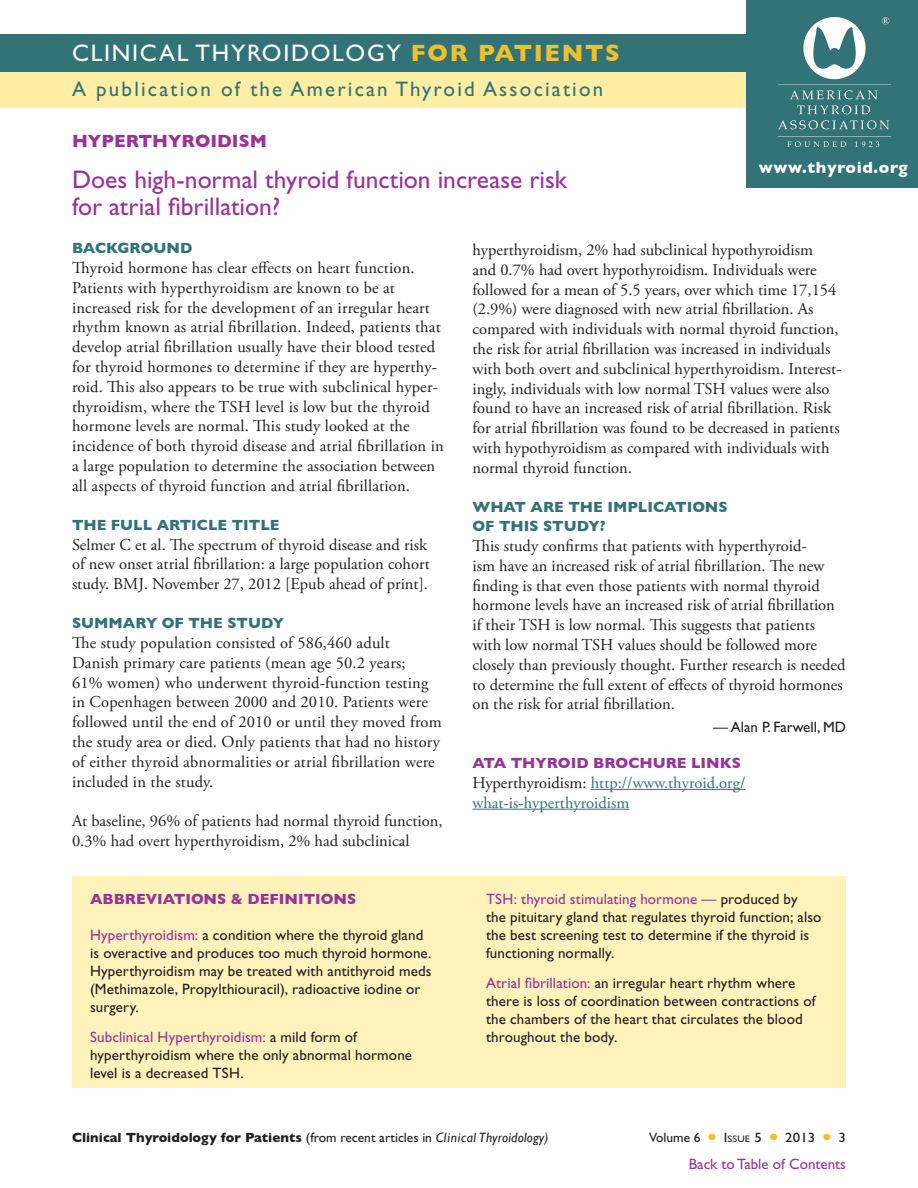
<style>
.page{position:relative;width:918px;height:1188px;background:#fff}
.page>*{position:absolute;margin:0;border:0;box-sizing:border-box;transform-origin:0 0}
.t1{font:25.5px/27px "Gill Sans Std";color:#939}
.t2{font:24px "Gill Sans Std";letter-spacing:.07em;color:#fff}
.t3{font:21px "Gill Sans Std";letter-spacing:.105em;color:#327378}
.Topic_Header{font:700 18px "Gill Sans";color:#939}
.body_serif{font:16.5px/19.8px "Adobe Garamond Pro";letter-spacing:.01em;color:#231f20}
.body_serif_2nd_para{font:16.5px/19.8px "Adobe Garamond Pro";color:#231f20}
.body_links{font:16.5px/19.8px "Adobe Garamond Pro";color:#327378}
.t4{font:700 16.5px "Gill Sans";letter-spacing:.04em;color:#fff}
.abbreviations_body{font:15px/18px "Gill Sans Std";letter-spacing:.01em;color:#231f20}
.question{font:700 15px/19.5px "Gill Sans";color:#327378}
.abbreviations_head{font:700 15px "Gill Sans";color:#939}
.question_links{font:700 15px "Gill Sans";color:#939}
.t5{font:15px "Gill Sans Std";color:#939}
.body_editor_name{font:15px "Gill Sans Std";color:#231f20}
.t6{font:700 13.5px "Gill Sans";color:#231f20}
.t7{font:13.5px "Gill Sans Std";color:#231f20}
.t8{font:13.5px "Gill Sans Std";color:#231f20;scale:1.1 1}
.t9{font:9.45px "Gill Sans Std";color:#231f20;scale:1.1 1}
.s1{font-family:"Gill Sans";font-weight:700;color:#efc02d}
.s2{color:#231f20}
.s3{color:#939}
.s4{font-family:"Gill Sans Std";font-weight:400}
.s5{font-weight:400;font-style:italic}
.s6{font-size:13.5px}
</style>
<div class="page">
<div style="left:72px;top:876px;width:774px;height:212px;background:#fff2bb"></div>
<div style="left:0;top:70px;width:918px;height:38px;background:#ffeea4"></div>
<div style="left:0;top:35px;width:918px;height:37px;background:#327378"></div>
<div style="left:747px;top:0;width:171px;height:188px;background:#327378"></div>
<img style="left:778px;top:18px;width:112px;height:129px">
<hr style="left:591px;top:789px;width:154px;height:1px;background:#327378">
<hr style="left:472px;top:809px;width:157px;height:1px;background:#327378">
<p class="t2" style="left:72px;top:40px;width:550px">CLINICAL THYROIDOLOGY <span class="s1">FOR PATIENTS</span></p>
<p class="t3" style="left:72px;top:77px;width:533px">A publication of the American Thyroid Association</p>
<p class="Topic_Header" style="left:72px;top:131px;width:197px">HYPERTHYROIDISM</p>
<p class="t1" style="left:72px;top:166px;width:497px">Does high-normal thyroid function increase risk for atrial fibrillation?</p>
<p class="question" style="left:72px;top:238px;width:122px">BACKGROUND</p>
<p class="body_serif" style="left:72px;top:259px;width:373px">Thyroid hormone has clear effects on heart function.<br>Patients with hyperthyroidism are known to be at increased risk for the development of an irregular heart rhythm known as atrial fibrillation. Indeed, patients that develop atrial fibrillation usually have their blood tested for thyroid hormones to determine if they are hyperthy&shy;roid. This also appears to be true with subclinical hyper&shy;thyroidism, where the TSH level is low but the thyroid hormone levels are normal. This study looked at the incidence of both thyroid disease and atrial fibrillation in a large population to determine the association between all aspects of thyroid function and atrial fibrillation.</p>
<p class="question" style="left:72px;top:515px;width:209px">THE FULL ARTICLE TITLE</p>
<p class="body_serif" style="left:72px;top:535px;width:359px">Selmer C et al. The spectrum of thyroid disease and risk of new onset atrial fibrillation: a large population cohort study. BMJ. November 27, 2012 [Epub ahead of print].</p>
<p class="question" style="left:72px;top:613px;width:214px">SUMMARY OF THE STUDY</p>
<p class="body_serif" style="left:72px;top:634px;width:371px">The study population consisted of 586,460 adult<br>Danish primary care patients (mean age 50.2 years;<br>61% women) who underwent thyroid-function testing in Copenhagen between 2000 and 2010. Patients were followed until the end of 2010 or until they moved from the study area or died. Only patients that had no history of either thyroid abnormalities or atrial fibrillation were included in the study.</p>
<p class="body_serif_2nd_para" style="left:72px;top:811px;width:372px">At baseline, 96% of patients had normal thyroid function,<br>0.3% had overt hyperthyroidism, 2% had subclinical</p>
<p class="t4" style="left:759px;top:158px;width:150px">www.thyroid.org</p>
<p class="body_serif_2nd_para" style="left:472px;top:240px;width:371px">hyperthyroidism, 2% had subclinical hypothyroidism<br>and 0.7% had overt hypothyroidism. Individuals were followed for a mean of 5.5 years, over which time 17,154 (2.9%) were diagnosed with new atrial fibrillation. As compared with individuals with normal thyroid function, the risk for atrial fibrillation was increased in individuals with both overt and subclinical hyperthyroidism. Interest&shy;ingly, individuals with low normal TSH values were also found to have an increased risk of atrial fibrillation. Risk for atrial fibrillation was found to be decreased in patients with hypothyroidism as compared with individuals with normal thyroid function.</p>
<p class="question" style="left:472px;top:497px;width:257px">WHAT ARE THE IMPLICATIONS<br>OF THIS STUDY?</p>
<p class="body_serif" style="left:472px;top:537px;width:374px">This study confirms that patients with hyperthyroid-<br>ism have an increased risk of atrial fibrillation. The new finding is that even those patients with normal thyroid hormone levels have an increased risk of atrial fibrillation if their TSH is low normal. This suggests that patients with low normal TSH values should be followed more closely than previously thought. Further research is needed to determine the full extent of effects of thyroid hormones on the risk for atrial fibrillation.</p>
<p class="body_editor_name" style="left:713px;top:718px;width:134px">— Alan P. Farwell, MD</p>
<p class="question_links" style="left:472px;top:754px;width:270px">ATA THYROID BROCHURE LINKS</p>
<p class="body_links" style="left:472px;top:773px;width:274px"><span class="s2">Hyperthyroidism:</span> http://www.thyroid.org/ what-is-hyperthyroidism</p>
<p class="abbreviations_head" style="left:90px;top:890px;width:268px">ABBREVIATIONS &amp; DEFINITIONS</p>
<p class="abbreviations_body" style="left:90px;top:926px;width:343px"><span class="s3">Hyperthyroidism:</span> a condition where the thyroid gland is overactive and produces too much thyroid hormone.<br>Hyperthyroidism may be treated with antithyroid meds (Methimazole, Propylthiouracil), radioactive iodine or surgery.</p>
<p class="abbreviations_body" style="left:90px;top:1028px;width:324px"><span class="s3">Subclinical Hyperthyroidism:</span> a mild form of hyperthyroidism where the only abnormal hormone level is a decreased TSH.</p>
<p class="abbreviations_body" style="left:486px;top:890px;width:337px"><span class="s3">TSH: thyroid stimulating hormone —</span> produced by<br>the pituitary gland that regulates thyroid function; also the best screening test to determine if the thyroid is functioning normally.</p>
<p class="abbreviations_body" style="left:486px;top:974px;width:331px"><span class="s3">Atrial fibrillation:</span> an irregular heart rhythm where there is loss of coordination between contractions of the chambers of the heart that circulates the blood throughout the body.</p>
<p class="t6" style="left:72px;top:1129px;width:478px">Clinical Thyroidology for Patients <span class="s4">(from recent articles in</span> <span class="s5">Clinical Thyroidology)</span></p>
<p class="t7" style="left:649px;top:1130px;width:53px">Volume 6</p>
<p class="t9" style="left:724px;top:1133px;width:10px"><span class="s6">I</span>SSUE</p>
<p class="t8" style="left:755px;top:1130px;width:8px">5</p>
<p class="t8" style="left:785px;top:1130px;width:29px">2013</p>
<p class="t8" style="left:839px;top:1130px;width:8px">3</p>
<p class="t5" style="left:689px;top:1155px;width:159px">Back to Table of Contents</p>
</div>
